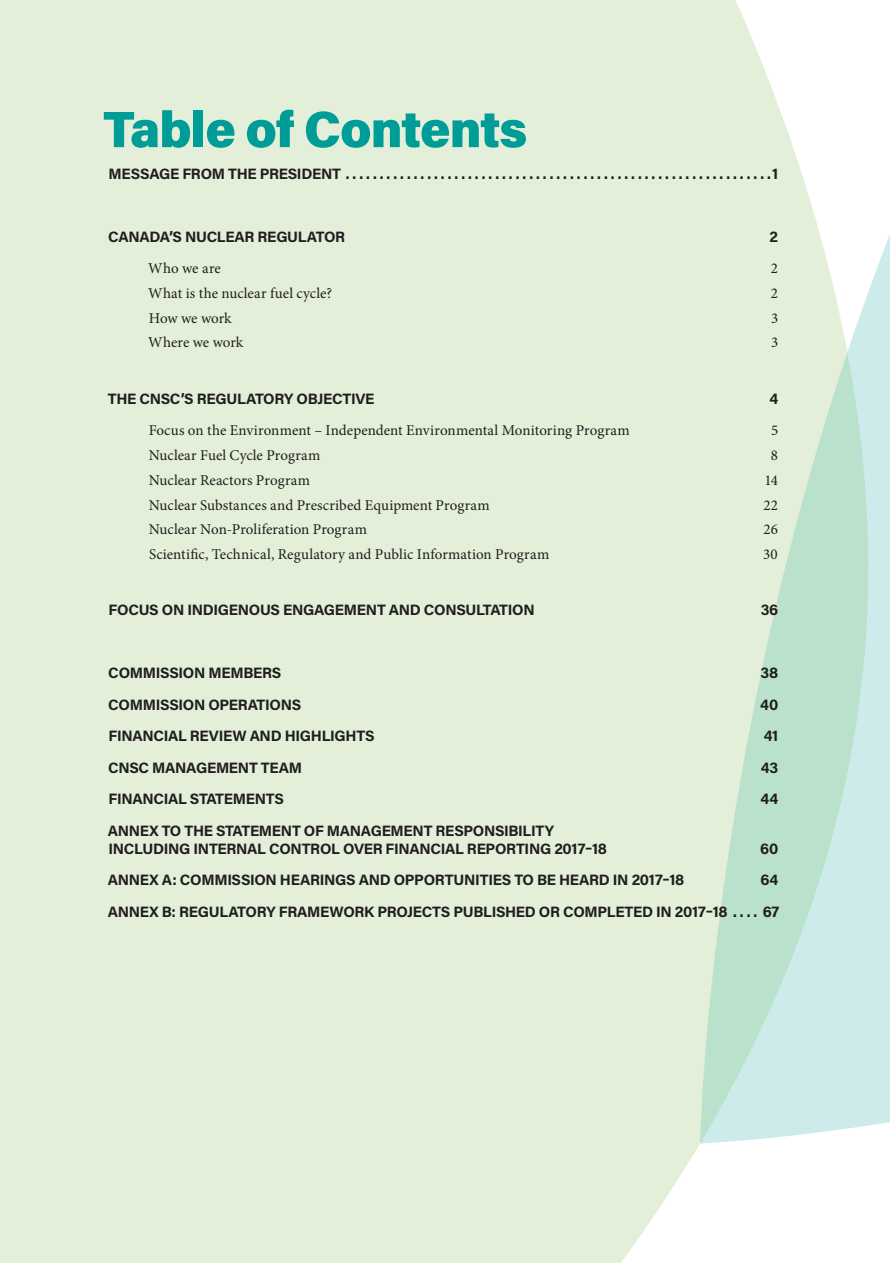
<style>
.page{position:relative;width:890px;height:1263px;background:#fff}
.page>*{position:absolute;margin:0;border:0;box-sizing:border-box;transform-origin:0 0}
.t1{font:900 51px "Acumin Pro";letter-spacing:-.02em;color:#009c97}
.t2{font:700 15px/18px "Acumin Pro";letter-spacing:-.02em;color:#201d1e}
.t3{font:15px "Minion Pro";color:#201d1e}
</style>
<div class="page">
<div style="left:0;top:0;width:70px;height:1263px;background:#e3efd8"></div>
<div style="left:70px;top:0;width:637px;height:1263px;background:#e3efd8"></div>
<svg style="left:700px;top:0;width:190px;height:1143px;background:#d7ecde"></svg>
<p class="t1" style="left:103px;top:93px;width:426px">Table of Contents</p>
<p class="t2" style="left:109px;top:164px;width:234px">MESSAGE FROM THE PRESIDENT</p>
<p class="t2" style="left:772px;top:164px;width:8px">1</p>
<p class="t2" style="left:108px;top:227px;width:238px">CANADA’S NUCLEAR REGULATOR</p>
<p class="t2" style="left:769px;top:227px;width:10px">2</p>
<p class="t3" style="left:148px;top:258px;width:74px">Who we are</p>
<p class="t3" style="left:771px;top:258px;width:9px">2</p>
<p class="t3" style="left:148px;top:283px;width:185px">What is the nuclear fuel cycle?</p>
<p class="t3" style="left:771px;top:283px;width:9px">2</p>
<p class="t3" style="left:149px;top:308px;width:84px">How we work</p>
<p class="t3" style="left:771px;top:308px;width:9px">3</p>
<p class="t3" style="left:148px;top:333px;width:97px">Where we work</p>
<p class="t3" style="left:771px;top:333px;width:9px">3</p>
<p class="t2" style="left:108px;top:389px;width:268px">THE CNSC’S REGULATORY OBJECTIVE</p>
<p class="t2" style="left:769px;top:389px;width:10px">4</p>
<p class="t3" style="left:149px;top:420px;width:483px">Focus on the Environment – Independent Environmental Monitoring Program</p>
<p class="t3" style="left:771px;top:420px;width:9px">5</p>
<p class="t3" style="left:149px;top:445px;width:173px">Nuclear Fuel Cycle Program</p>
<p class="t3" style="left:771px;top:445px;width:9px">8</p>
<p class="t3" style="left:149px;top:470px;width:163px">Nuclear Reactors Program</p>
<p class="t3" style="left:764px;top:470px;width:15px">14</p>
<p class="t3" style="left:149px;top:495px;width:342px">Nuclear Substances and Prescribed Equipment Program</p>
<p class="t3" style="left:764px;top:495px;width:16px">22</p>
<p class="t3" style="left:149px;top:519px;width:220px">Nuclear Non-Proliferation Program</p>
<p class="t3" style="left:764px;top:519px;width:16px">26</p>
<p class="t3" style="left:149px;top:544px;width:402px">Scientifc, Technical, Regulatory and Public Information Program</p>
<p class="t3" style="left:763px;top:544px;width:16px">30</p>
<p class="t2" style="left:109px;top:600px;width:428px">FOCUS ON INDIGENOUS ENGAGEMENT AND CONSULTATION</p>
<p class="t2" style="left:761px;top:600px;width:19px">36</p>
<p class="t2" style="left:108px;top:663px;width:175px">COMMISSION MEMBERS</p>
<p class="t2" style="left:761px;top:663px;width:19px">38</p>
<p class="t2" style="left:108px;top:695px;width:194px">COMMISSION OPERATIONS</p>
<p class="t2" style="left:760px;top:695px;width:20px">40</p>
<p class="t2" style="left:109px;top:726px;width:268px">FINANCIAL REVIEW AND HIGHLIGHTS</p>
<p class="t2" style="left:764px;top:726px;width:16px">41</p>
<p class="t2" style="left:108px;top:758px;width:195px">CNSC MANAGEMENT TEAM</p>
<p class="t2" style="left:761px;top:758px;width:19px">43</p>
<p class="t2" style="left:109px;top:789px;width:177px">FINANCIAL STATEMENTS</p>
<p class="t2" style="left:760px;top:789px;width:19px">44</p>
<p class="t2" style="left:108px;top:821px;width:501px">ANNEX TO THE STATEMENT OF MANAGEMENT RESPONSIBILITY<br>INCLUDING INTERNAL CONTROL OVER FINANCIAL REPORTING 2017–18</p>
<p class="t2" style="left:760px;top:839px;width:20px">60</p>
<p class="t2" style="left:108px;top:870px;width:578px">ANNEX A: COMMISSION HEARINGS AND OPPORTUNITIES TO BE HEARD IN 2017–18</p>
<p class="t2" style="left:760px;top:870px;width:19px">64</p>
<p class="t2" style="left:108px;top:902px;width:621px">ANNEX B: REGULATORY FRAMEWORK PROJECTS PUBLISHED OR COMPLETED IN 2017–18</p>
<p class="t2" style="left:763px;top:902px;width:18px">67</p>
</div>
